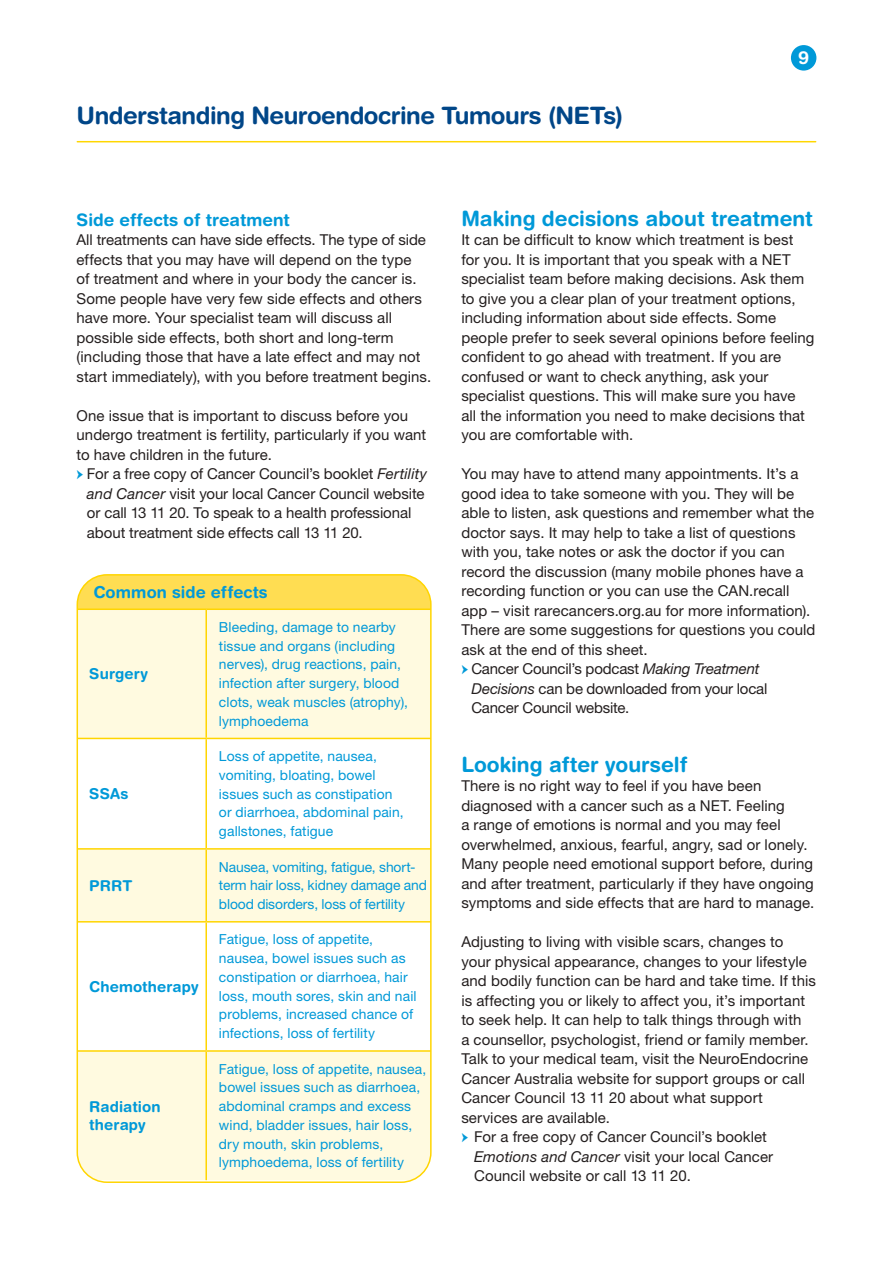
<style>
.page{position:relative;width:893px;height:1263px;background:#fff}
.page>*{position:absolute;margin:0;border:0;box-sizing:border-box;transform-origin:0 0}
.t1{font:700 24px "Helvetica Rounded LT Std";letter-spacing:-.02em;color:#004688}
.t2{font:700 21px "Helvetica Rounded LT Std";color:#0099d8}
.t3{font:700 18px "Helvetica Rounded LT Std";color:#fff}
.t4{font:700 17.25px "Helvetica Rounded LT Std";color:#0099d8}
.t5{font:700 16.5px "Helvetica Rounded LT Std";letter-spacing:.005em;color:#0099d8}
.t6{font:15px/19.5px "Helvetica Neue LT Std";letter-spacing:.005em;color:#241f1f}
.t7{font:15px/19.5px "Helvetica Neue LT Std";letter-spacing:-.015em;color:#241f1f}
.t8{font:700 15px/18.8px "Helvetica Rounded LT Std";letter-spacing:.01em;color:#0099d8}
.t9{font:13.8px/18.8px "Helvetica Neue LT Std";letter-spacing:.01em;color:#0099d8}
.t10{font:13.8px/18.8px "Helvetica Neue LT Std";letter-spacing:-.01em;color:#0099d8}
.s1{font-family:"Minion Pro";font-weight:500;font-size:16.5px;color:#0099d8}
.s2{font-style:italic}
</style>
<div class="page">
<hr style="left:77px;top:141px;width:739px;height:1px;background:#ffd700">
<div style="left:791px;top:45px;width:25px;height:26px;background:#0099d8;border-radius:50%"></div>
<div style="left:77px;top:575px;width:354px;height:34px;background:#ffdd52"></div>
<svg style="left:77px;top:610px;width:352px;height:570px;fill:#fffae0"></svg>
<svg style="left:80px;top:739px;width:349px;height:109px"></svg>
<hr style="left:205px;top:610px;width:2px;height:128px;background:#ffd500">
<hr style="left:77px;top:738px;width:129px;height:1px;background:#ffd500">
<hr style="left:206px;top:738px;width:225px;height:1px;background:#ffd500">
<hr style="left:205px;top:739px;width:2px;height:109px;background:#ffd500">
<hr style="left:77px;top:848px;width:129px;height:2px;background:#ffd500">
<hr style="left:206px;top:848px;width:225px;height:2px;background:#ffd500">
<hr style="left:205px;top:850px;width:2px;height:71px;background:#ffd500">
<hr style="left:77px;top:921px;width:129px;height:1px;background:#ffd500">
<hr style="left:206px;top:921px;width:225px;height:1px;background:#ffd500">
<hr style="left:205px;top:922px;width:2px;height:128px;background:#ffd500">
<hr style="left:77px;top:1050px;width:129px;height:2px;background:#ffd500">
<hr style="left:206px;top:1050px;width:225px;height:2px;background:#ffd500">
<hr style="left:205px;top:1052px;width:2px;height:128px;background:#ffd500">
<hr style="left:77px;top:608px;width:129px;height:2px;background:#ffd500">
<hr style="left:206px;top:608px;width:225px;height:2px;background:#ffd500">
<div style="left:77px;top:574px;width:355px;height:609px;border:2px solid #ffd500;border-radius:30px"></div>
<h1 class="t1" style="left:77px;top:101px;width:548px">Understanding Neuroendocrine Tumours (NETs)</h1>
<p class="t3" style="left:798px;top:47px;width:13px">9</p>
<p class="t4" style="left:77px;top:209px;width:215px">Side effects of treatment</p>
<p class="t6" style="left:77px;top:230px;width:356px">All treatments can have side effects. The type of side effects that you may have will depend on the type<br>of treatment and where in your body the cancer is.<br>Some people have very few side effects and others have more. Your specialist team will discuss all possible side effects, both short and long-term (including those that have a late effect and may not start immediately), with you before treatment begins.</p>
<p class="t6" style="left:77px;top:406px;width:351px">One issue that is important to discuss before you undergo treatment is fertility, particularly if you want to have children in the future.</p>
<p class="t6" style="left:87px;top:464px;width:342px;text-indent:-10px"><span class="s1">→</span> For a free copy of Cancer Council’s booklet <span class="s2">Fertility and Cancer</span> visit your local Cancer Council website or call 13 11 20. To speak to a health professional about treatment side effects call 13 11 20.</p>
<p class="t5" style="left:94px;top:582px;width:176px">Common side effects</p>
<p class="t8" style="left:89px;top:664px;width:60px">Surgery</p>
<p class="t8" style="left:89px;top:784px;width:41px">SSAs</p>
<p class="t8" style="left:89px;top:876px;width:45px">PRRT</p>
<p class="t8" style="left:89px;top:977px;width:111px">Chemotherapy</p>
<p class="t8" style="left:89px;top:1097px;width:73px">Radiation therapy</p>
<p class="t9" style="left:219px;top:617px;width:190px">Bleeding, damage to nearby tissue and organs (including nerves), drug reactions, pain, infection after surgery, blood clots, weak muscles (atrophy), lymphoedema</p>
<p class="t9" style="left:219px;top:747px;width:186px">Loss of appetite, nausea, vomiting, bloating, bowel issues such as constipation or diarrhoea, abdominal pain, gallstones, fatigue</p>
<p class="t10" style="left:219px;top:857px;width:210px">Nausea, vomiting, fatigue, short&shy;term hair loss, kidney damage and blood disorders, loss of fertility</p>
<p class="t9" style="left:219px;top:930px;width:199px">Fatigue, loss of appetite, nausea, bowel issues such as constipation or diarrhoea, hair loss, mouth sores, skin and nail problems, increased chance of infections, loss of fertility</p>
<p class="t9" style="left:219px;top:1059px;width:209px">Fatigue, loss of appetite, nausea, bowel issues such as diarrhoea, abdominal cramps and excess wind, bladder issues, hair loss, dry mouth, skin problems, lymphoedema, loss of fertility</p>
<h2 class="t2" style="left:461px;top:206px;width:353px">Making decisions about treatment</h2>
<p class="t6" style="left:461px;top:230px;width:355px">It can be difficult to know which treatment is best for you. It is important that you speak with a NET specialist team before making decisions. Ask them to give you a clear plan of your treatment options, including information about side effects. Some people prefer to seek several opinions before feeling confident to go ahead with treatment. If you are confused or want to check anything, ask your specialist questions. This will make sure you have<br>all the information you need to make decisions that you are comfortable with.</p>
<p class="t6" style="left:461px;top:464px;width:356px">You may have to attend many appointments. It’s a good idea to take someone with you. They will be able to listen, ask questions and remember what the doctor says. It may help to take a list of questions with you, take notes or ask the doctor if you can record the discussion (many mobile phones have a recording function or you can use the CAN.recall app – visit rarecancers.org.au for more information).<br>There are some suggestions for questions you could ask at the end of this sheet.</p>
<p class="t7" style="left:471px;top:659px;width:297px;text-indent:-10px"><span class="s1">→</span> Cancer Council’s podcast <span class="s2">Making Treatment<br>Decisions</span> can be downloaded from your local<br>Cancer Council website.</p>
<h2 class="t2" style="left:461px;top:752px;width:228px">Looking after yourself</h2>
<p class="t6" style="left:461px;top:776px;width:354px">There is no right way to feel if you have been diagnosed with a cancer such as a NET. Feeling<br>a range of emotions is normal and you may feel overwhelmed, anxious, fearful, angry, sad or lonely.<br>Many people need emotional support before, during and after treatment, particularly if they have ongoing symptoms and side effects that are hard to manage.</p>
<p class="t6" style="left:461px;top:932px;width:356px">Adjusting to living with visible scars, changes to your physical appearance, changes to your lifestyle and bodily function can be hard and take time. If this is affecting you or likely to affect you, it’s important to seek help. It can help to talk things through with<br>a counsellor, psychologist, friend or family member.<br>Talk to your medical team, visit the NeuroEndocrine Cancer Australia website for support groups or call Cancer Council 13 11 20 about what support services are available.</p>
<p class="t6" style="left:474px;top:1127px;width:301px;text-indent:-13px"><span class="s1">→</span> For a free copy of Cancer Council’s booklet<br><span class="s2">Emotions and Cancer</span> visit your local Cancer<br>Council website or call 13 11 20.</p>
</div>
